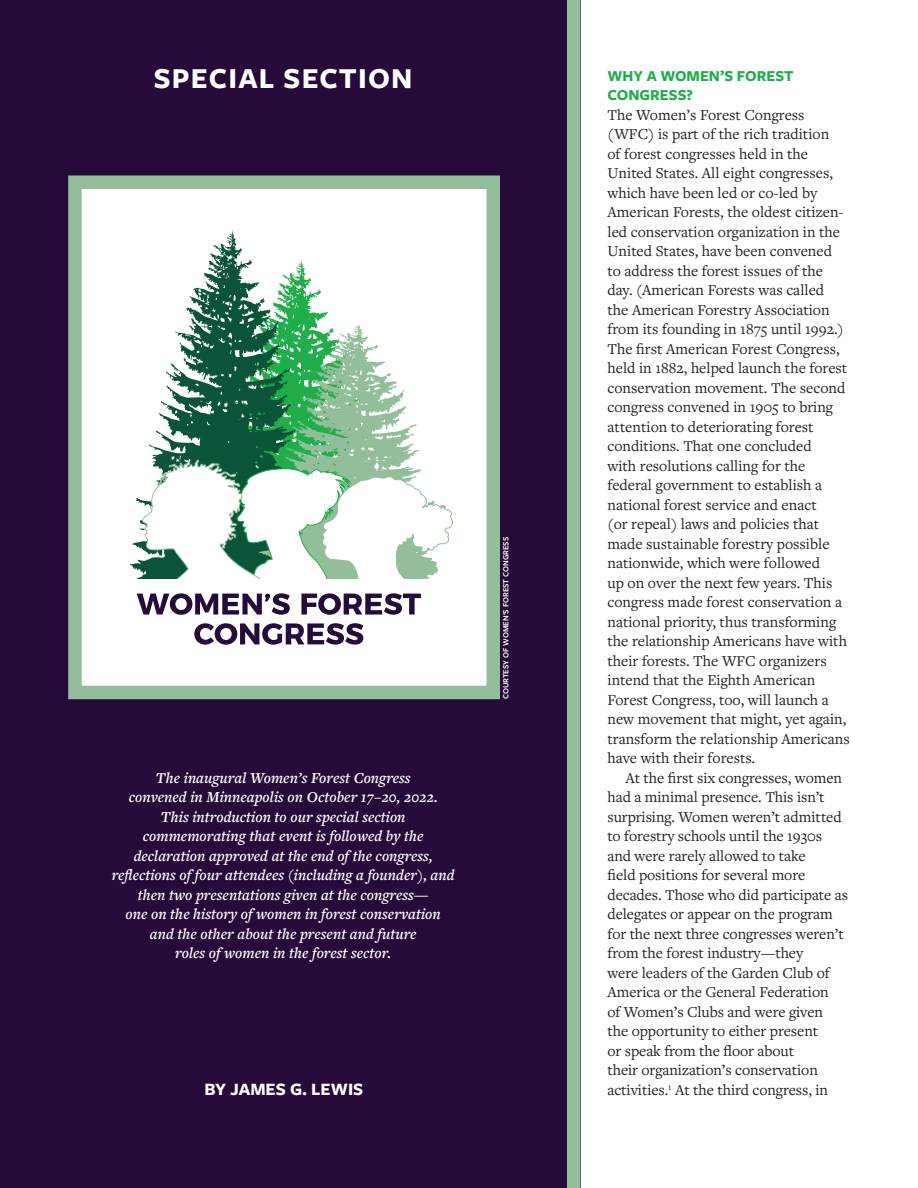
<style>
.page{position:relative;width:918px;height:1188px;background:#fff}
.page>*{position:absolute;margin:0;border:0;box-sizing:border-box;transform-origin:0 0}
.t1{font:700 30px "Freight Sans Pro";letter-spacing:.04em;color:#fff}
.author_byline{font:700 18px "Freight Sans Pro";color:#fff}
.main_body_no_indent{font:15.75px/19.5px "Freight Text Pro";color:#231f20}
.main_body_indented{font:15.75px/19.5px "Freight Text Pro";letter-spacing:-.005em;color:#231f20}
.editor_s_note{font:italic 600 15.75px/19.5px "Freight Text Pro";color:#fff;text-align:center}
.main_body_heading{font:700 15.75px/19.5px "Freight Sans Pro";color:#20ae4b}
.Photo_Credit{font:600 8.25px "Freight Sans Pro";color:#fff}
</style>
<div class="page">
<div style="left:0;top:0;width:580px;height:1188px;background:#260a39"></div>
<div style="left:75px;top:182px;width:418px;height:510px;background:#fff"></div>
<svg style="left:129px;top:230px;width:184px;height:349px"></svg>
<svg style="left:255px;top:323px;width:165px;height:137px"></svg>
<svg style="left:137px;top:460px;width:316px;height:155px"></svg>
<svg style="left:194px;top:623px;width:169px;height:22px"></svg>
<div style="left:68px;top:176px;width:432px;height:523px;border:14px solid #93be9a"></div>
<div style="left:567px;top:0;width:13px;height:1188px;background:#93be9a"></div>
<p class="t1" style="left:154px;top:57px;width:260px">SPECIAL SECTION</p>
<p class="editor_s_note" style="left:112px;top:768px;width:344px">The inaugural Women’s Forest Congress<br>convened in Minneapolis on October 17–20, 2022.<br>This introduction to our special section commemorating that event is followed by the declaration approved at the end of the congress, reflections of four attendees (including a founder), and then two presentations given at the congress—<br>one on the history of women in forest conservation and the other about the present and future<br>roles of women in the forest sector.</p>
<p class="Photo_Credit" style="left:500px;top:699px;width:164px;rotate:-90deg">COURTESY OF WOMEN'S FOREST CONGRESS</p>
<p class="author_byline" style="left:205px;top:1077px;width:160px">BY JAMES G. LEWIS</p>
<p class="main_body_heading" style="left:608px;top:66px;width:187px">WHY A WOMEN’S FOREST<br>CONGRESS?</p>
<p class="main_body_no_indent" style="left:608px;top:105px;width:244px">The Women’s Forest Congress (WFC) is part of the rich tradition<br>of forest congresses held in the United States. All eight congresses, which have been led or co-led by American Forests, the oldest citizen&shy;led conservation organization in the United States, have been convened<br>to address the forest issues of the day. (American Forests was called<br>the American Forestry Association from its founding in 1875 until 1992.)<br>The first American Forest Congress, held in 1882, helped launch the forest conservation movement. The second congress convened in 1905 to bring attention to deteriorating forest conditions. That one concluded<br>with resolutions calling for the federal government to establish a national forest service and enact<br>(or repeal) laws and policies that made sustainable forestry possible nationwide, which were followed<br>up on over the next few years. This congress made forest conservation a national priority, thus transforming the relationship Americans have with their forests. The WFC organizers intend that the Eighth American Forest Congress, too, will launch a new movement that might, yet again, transform the relationship Americans have with their forests.</p>
<p class="main_body_indented" style="left:608px;top:768px;width:242px;text-indent:18px">At the first six congresses, women had a minimal presence. This isn’t surprising. Women weren’t admitted to forestry schools until the 1930s and were rarely allowed to take<br>field positions for several more decades. Those who did participate as delegates or appear on the program for the next three congresses weren’t from the forest industry—they<br>were leaders of the Garden Club of America or the General Federation<br>of Women’s Clubs and were given<br>the opportunity to either present<br>or speak from the floor about<br>their organization’s conservation activities.<sup>1</sup> At the third congress, in</p>
</div>
